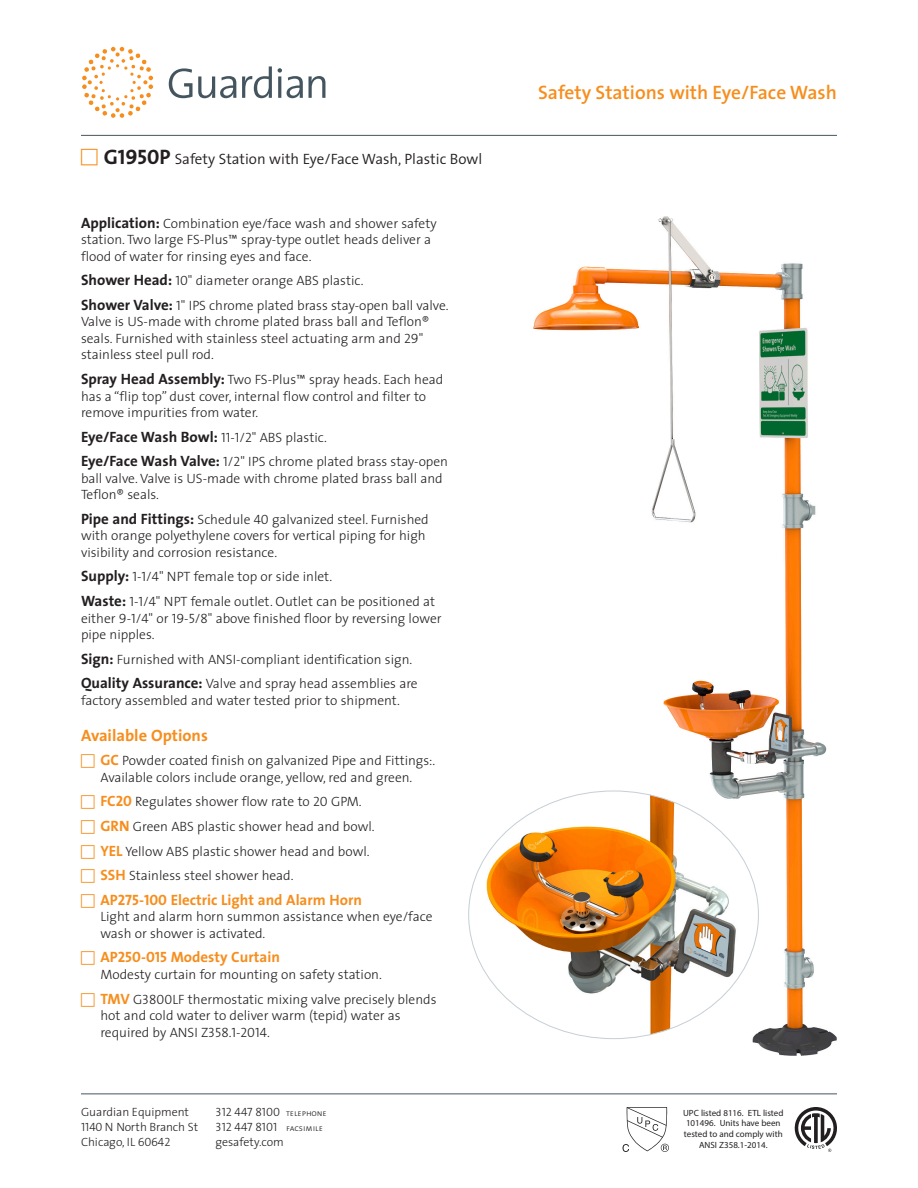
<style>
.page{position:relative;width:918px;height:1188px;background:#fff}
.page>*{position:absolute;margin:0;border:0;box-sizing:border-box;transform-origin:0 0}
.t1{font:600 19.5px "The Sans";color:#f68e1e}
.t2{font:700 16.5px "The Sans";color:#f68e1e}
.t3{font:700 15px "The Sans";color:#f68e1e}
.t4{font:300 15px "The Sans";color:#231f20}
.t5{font:700 15px "The Sans";letter-spacing:-.005em;color:#231f20}
.t6{font:300 13.5px/16.5px "The Sans";color:#231f20}
.t7{font:13.5px "The Sans Light Caps";color:#231f20}
.t8{font:300 12px/15px "The Sans";color:#231f20}
.t9{font:12px/15px "The Sans Light Caps";color:#231f20}
.t10{font:9px/10.8px "Myriad Pro";color:#231f20;text-align:center}
.s1{font-family:"The Sans Bold Caps";font-weight:400;font-size:21px}
.s2{font-weight:700;font-size:15px}
.s3{font-family:"The Sans Light Caps";font-weight:400}
.s4{font-family:"The Sans Light Caps";font-weight:400;font-size:13.5px}
.s5{font-weight:300;font-size:13.5px}
.s6{font-family:"The Sans Bold Caps";font-weight:400;font-size:15px;color:#f68e1e}
.s7{font-family:"The Sans Bold Caps";font-weight:400}
.s8{font-family:"The Sans";font-weight:300}
.s9{font-size:9px}
</style>
<div class="page">
<hr style="left:81px;top:1094px;width:756px;height:1px;background:#45555f">
<svg style="left:242px;top:66px;width:30px;height:32px"></svg>
<svg style="left:278px;top:68px;width:25px;height:30px"></svg>
<svg style="left:309px;top:76px;width:16px;height:22px"></svg>
<svg style="left:169px;top:68px;width:67px;height:30px"></svg>
<svg style="left:82px;top:47px;width:71px;height:71px"></svg>
<hr style="left:81px;top:135px;width:756px;height:1px;background:#45555f">
<svg style="left:795px;top:1107px;width:42px;height:45px"></svg>
<svg style="left:623px;top:1107px;width:46px;height:45px"></svg>
<img style="left:533px;top:216px;width:304px;height:839px">
<img style="left:473px;top:791px;width:280px;height:248px">
<p class="t4" style="left:104px;top:146px;width:380px"><span class="s1">G1950P</span> Safety Station with Eye/Face Wash, Plastic Bowl</p>
<p class="t6" style="left:81px;top:215px;width:357px"><span class="s2">Application:</span> Combination eye/face wash and shower safety station. Two large FS-Plus™ spray-type outlet heads deliver a flood of water for rinsing eyes and face.</p>
<p class="t6" style="left:81px;top:268px;width:369px;line-height:24.6px"><span class="s2">Shower Head:</span> <span class="s3">10"</span> diameter orange ABS plastic.<br><span class="s2">Shower Valve:</span> <span class="s3">1"</span> IPS chrome plated brass stay-open ball valve.</p>
<p class="t6" style="left:81px;top:313px;width:350px">Valve is US-made with chrome plated brass ball and Teflon® seals. Furnished with stainless steel actuating arm and <span class="s3">29" </span>stainless steel pull rod.</p>
<p class="t6" style="left:81px;top:371px;width:364px"><span class="s2">Spray Head Assembly:</span> Two FS-Plus™ spray heads. Each head has a “flip top” dust cover, internal flow control and filter to remove impurities from water.</p>
<p class="t5" style="left:81px;top:424px;width:247px">Eye/Face Wash Bowl: <span class="s4">11-1/2"</span> <span class="s5">ABS plastic.</span></p>
<p class="t6" style="left:81px;top:453px;width:369px"><span class="s2">Eye/Face Wash Valve:</span> <span class="s3">1/2"</span> IPS chrome plated brass stay-open ball valve. Valve is US-made with chrome plated brass ball and<br>Teflon® seals.</p>
<p class="t6" style="left:81px;top:511px;width:349px"><span class="s2">Pipe and Fittings:</span> Schedule <span class="s3">40</span> galvanized steel. Furnished with orange polyethylene covers for vertical piping for high visibility and corrosion resistance.</p>
<p class="t6" style="left:81px;top:564px;width:356px;line-height:24.6px"><span class="s2">Supply:</span> <span class="s3">1-1/4"</span> NPT female top or side inlet.<br><span class="s2">Waste:</span> <span class="s3">1-1/4"</span> NPT female outlet. Outlet can be positioned at</p>
<p class="t6" style="left:81px;top:609px;width:362px">either <span class="s3">9-1/4"</span> or <span class="s3">19-5/8"</span> above finished floor by reversing lower pipe nipples.</p>
<p class="t6" style="left:81px;top:646px;width:338px;line-height:24.6px"><span class="s2">Sign:</span> Furnished with ANSI-compliant identification sign.<br><span class="s2">Quality Assurance:</span> Valve and spray head assemblies are</p>
<p class="t6" style="left:81px;top:692px;width:320px">factory assembled and water tested prior to shipment.</p>
<p class="t2" style="left:81px;top:721px;width:128px">Available Options</p>
<p class="t6" style="left:100px;top:752px;width:336px"><span class="s6">GC</span> Powder coated finish on galvanized Pipe and Fittings:.<br>Available colors include orange, yellow, red and green.</p>
<p class="t6" style="left:100px;top:789px;width:276px;line-height:24.6px"><span class="s6">FC20</span> Regulates shower flow rate to <span class="s3">20</span> GPM.<br><span class="s6">GRN</span> Green ABS plastic shower head and bowl.<br><span class="s6">YEL</span> Yellow ABS plastic shower head and bowl.<br><span class="s6">SSH</span> Stainless steel shower head.</p>
<p class="t3" style="left:100px;top:887px;width:263px"><span class="s7">AP275-100</span> Electric Light and Alarm Horn</p>
<p class="t6" style="left:100px;top:908px;width:334px">Light and alarm horn summon assistance when eye/face wash or shower is activated.</p>
<p class="t3" style="left:100px;top:945px;width:181px"><span class="s7">AP250-015</span> Modesty Curtain</p>
<p class="t6" style="left:100px;top:962px;width:338px;line-height:24.6px">Modesty curtain for mounting on safety station.<br><span class="s6">TMV</span> <span class="s3">G3800LF</span> thermostatic mixing valve precisely blends</p>
<p class="t6" style="left:100px;top:1007px;width:302px">hot and cold water to deliver warm (tepid) water as</p>
<p class="t7" style="left:100px;top:1021px;width:171px"><span class="s8">required by</span> ANSI Z358.1-2014<span class="s8">.</span></p>
<p class="t8" style="left:81px;top:1104px;width:119px">Guardian Equipment<br><span class="s3">1140</span> N North Branch St<br>Chicago, IL <span class="s3">60642</span></p>
<p class="t9" style="left:216px;top:1104px;width:112px">312 447 8100 <span class="s9">telephone<br></span>312 447 8101 <span class="s9">facsimile</span></p>
<p class="t8" style="left:216px;top:1134px;width:70px">gesafety.com</p>
<h1 class="t1" style="left:538px;top:76px;width:300px">Safety Stations with Eye/Face Wash</h1>
<p class="t10" style="left:683px;top:1107px;width:102px">UPC listed 8116. ETL listed<br>101496. Units have been tested to and comply with<br>ANSI Z358.1-2014.</p>
</div>
